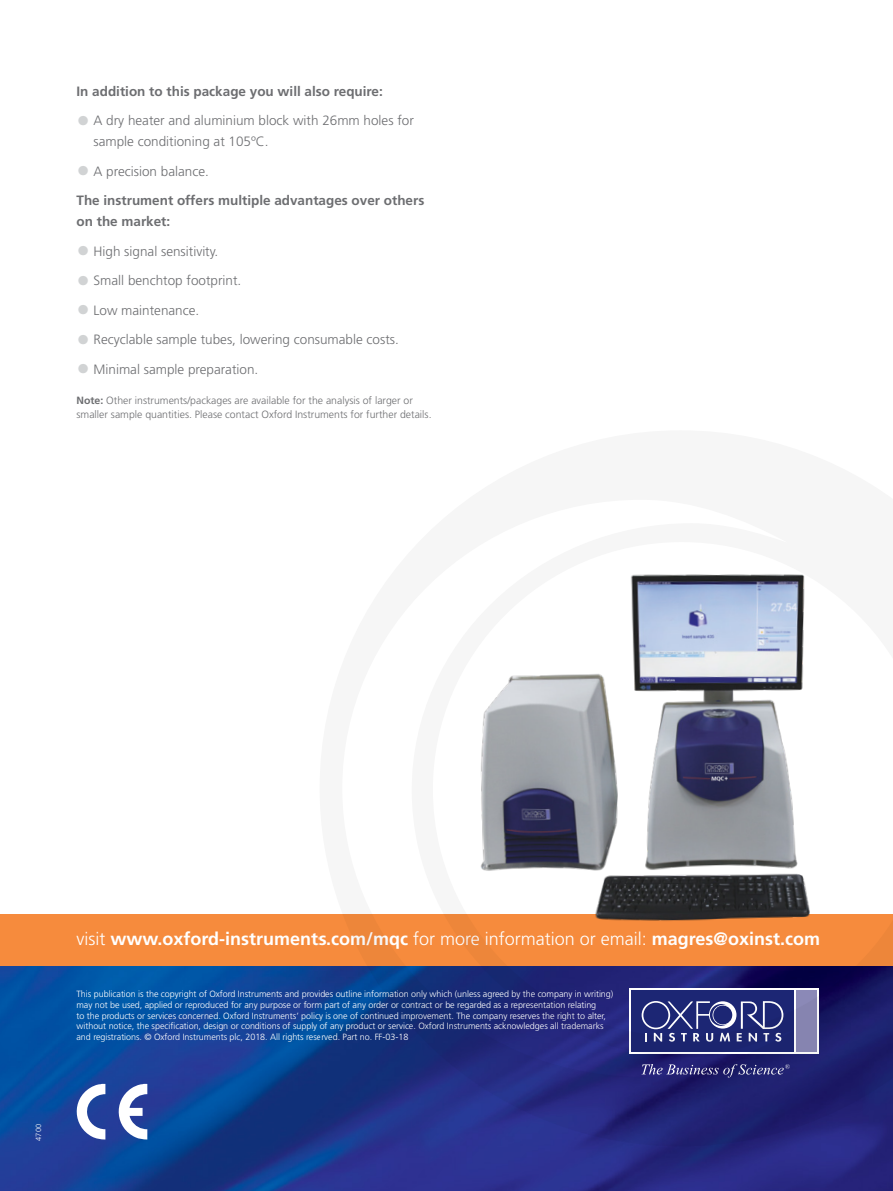
<style>
.page{position:relative;width:893px;height:1191px;background:#fff}
.page>*{position:absolute;margin:0;border:0;box-sizing:border-box;transform-origin:0 0}
.t1{font:700 18px "Frutiger";color:#fff}
.t2{font:300 13.5px/21px "Frutiger";color:#6d6e71}
.t3{font:700 13.5px/29.5px "Frutiger";color:#6d6e71}
.t4{font:300 10.5px/13.5px "Frutiger";color:#6d6e71}
.t5{font:300 9px/10.8px "Frutiger";letter-spacing:-.005em;color:#fff}
.t6{font:300 7.5px "Frutiger";color:#fff}
.s1{font-weight:700;font-size:27px;color:#d1d3d4}
.s2{font-size:27px;color:#d1d3d4}
.s3{font-weight:300}
.s4{font-weight:700}
</style>
<div class="page">
<img style="left:0;top:965px;width:893px;height:226px">
<div style="left:0;top:914px;width:893px;height:51px;background:#f68b3d"></div>
<img style="left:76px;top:1083px;width:71px;height:56px">
<svg style="left:320px;top:965px;width:573px;height:181px"></svg>
<img style="left:480px;top:574px;width:330px;height:347px">
<h2 class="t3" style="left:77px;top:76px;width:308px">In addition to this package you will also require:</h2>
<h2 class="t2" style="left:94px;top:110px;width:322px;text-indent:-17px"><span class="s1">•</span> A dry heater and aluminium block with 26mm holes for sample conditioning at 105ºC.</h2>
<h2 class="t3" style="left:77px;top:156px;width:349px"><span class="s2">•</span> <span class="s3">A precision balance.<br></span>The instrument offers multiple advantages over others</h2>
<h2 class="t3" style="left:77px;top:207px;width:95px">on the market:</h2>
<h2 class="t2" style="left:77px;top:240px;width:143px"><span class="s1">•</span> High signal sensitivity.</h2>
<h2 class="t2" style="left:77px;top:270px;width:166px"><span class="s1">•</span> Small benchtop footprint.</h2>
<h2 class="t2" style="left:77px;top:299px;width:124px"><span class="s1">•</span> Low maintenance.</h2>
<h2 class="t2" style="left:77px;top:329px;width:324px"><span class="s1">•</span> Recyclable sample tubes, lowering consumable costs.</h2>
<h2 class="t2" style="left:77px;top:358px;width:183px"><span class="s1">•</span> Minimal sample preparation.</h2>
<p class="t4" style="left:77px;top:394px;width:357px"><span class="s4">Note:</span> Other instruments/packages are available for the analysis of larger or smaller sample quantities. Please contact Oxford Instruments for further details.</p>
<p class="t6" style="left:34px;top:1140px;width:18px;rotate:-90deg">4700</p>
<h1 class="t1" style="left:77px;top:928px;width:745px"><span class="s3">visit</span> www.oxford-instruments.com/mqc <span class="s3">for more information or email:</span> magres@oxinst.com</h1>
<p class="t5" style="left:77px;top:988px;width:538px">This publication is the copyright of Oxford Instruments and provides outline information only which (unless agreed by the company in writing) may not be used, applied or reproduced for any purpose or form part of any order or contract or be regarded as a representation relating<br>to the products or services concerned. Oxford Instruments’ policy is one of continued improvement. The company reserves the right to alter, without notice, the specification, design or conditions of supply of any product or service. Oxford Instruments acknowledges all trademarks and registrations. © Oxford Instruments plc, 2018. All rights reserved. Part no. FF-03-18</p>
</div>
